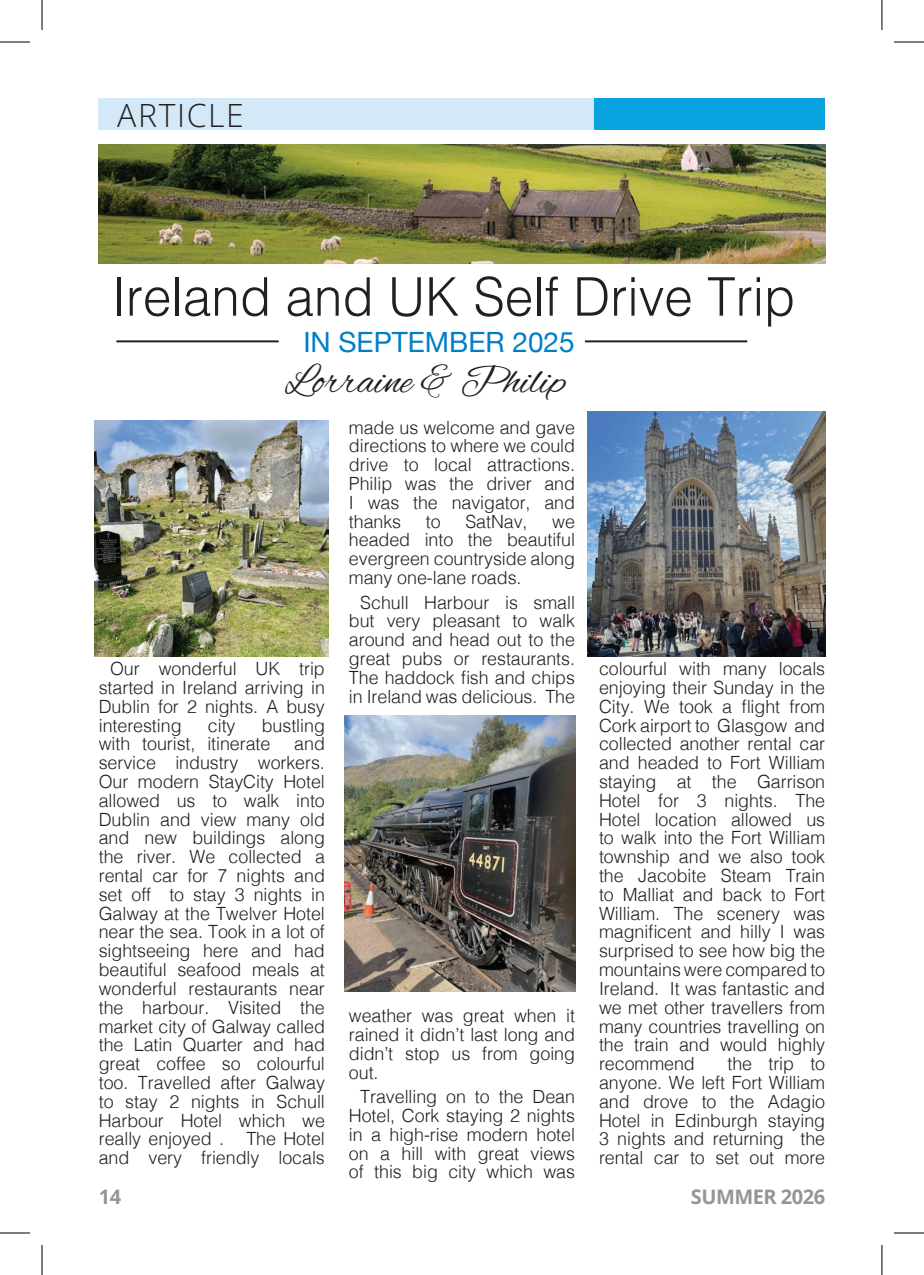
<style>
.page{position:relative;width:924px;height:1275px;background:#fff}
.page>*{position:absolute;margin:0;border:0;box-sizing:border-box;transform-origin:0 0}
.t1{font:300 53.4px "Helvetica";color:#231f20;scale:.96 1}
.t2{font:42px "Alex Brush";color:#231f20}
.t3{font:300 32px "Open Sans";letter-spacing:.05em;color:#231f20}
.t4{font:28px "Helvetica Neue";color:#007ec5}
.t5{font:700 20px "Open Sans";letter-spacing:-.025em;color:#939598}
.t6{font:300 18.2px/18.8px "Helvetica";letter-spacing:-.005em;color:#231f20;text-align:justify}
</style>
<div class="page">
<div style="left:99px;top:99px;width:725px;height:31px;background:#d4e9f7"></div>
<div style="left:594px;top:99px;width:230px;height:31px;background:#08a2de"></div>
<img style="left:99px;top:144px;width:725px;height:119px">
<hr style="left:116px;top:340px;width:162px;height:2px;background:#231f20">
<hr style="left:584px;top:340px;width:163px;height:2px;background:#231f20">
<img style="left:344px;top:715px;width:230px;height:276px">
<img style="left:94px;top:420px;width:234px;height:236px">
<img style="left:587px;top:411px;width:237px;height:245px">
<hr style="left:0;top:42px;width:30px;height:1px;background:#000">
<hr style="left:893px;top:42px;width:30px;height:1px;background:#000">
<hr style="left:0;top:1232px;width:30px;height:1px;background:#000">
<hr style="left:893px;top:1232px;width:30px;height:1px;background:#000">
<hr style="left:42px;top:0;width:1px;height:30px;background:#000">
<hr style="left:42px;top:1245px;width:1px;height:30px;background:#000">
<hr style="left:881px;top:0;width:1px;height:30px;background:#000">
<hr style="left:881px;top:1245px;width:1px;height:30px;background:#000">
<h3 class="t3" style="left:117px;top:93px;width:128px">ARTICLE</h3>
<h1 class="t1" style="left:111px;top:251px;width:713px">Ireland and UK Self Drive Trip</h1>
<h3 class="t4" style="left:303px;top:322px;width:273px">IN SEPTEMBER 2025</h3>
<h2 class="t2" style="left:285px;top:357px;width:282px">Lorraine &amp; Philip</h2>
<p class="t6" style="left:99px;top:658px;width:227px;text-indent:11px">Our wonderful UK trip started in Ireland arriving in Dublin for 2 nights. A busy interesting</p>
<p class="t6" style="left:99px;top:714px;width:227px;text-indent:163px">bustling with tourist, itinerate</p>
<p class="t6" style="left:208px;top:714px;width:29px">city</p>
<p class="t6" style="left:99px;top:733px;width:227px;text-indent:195px">and service industry workers.<br>Our modern StayCity Hotel allowed us to walk into Dublin and view many old and new buildings along the river. We collected a rental car for 7 nights and set off to stay 3 nights in Galway at the Twelver Hotel near the sea. Took in a lot of sightseeing here and had beautiful seafood meals at wonderful restaurants near the harbour. Visited the market city of Galway called the Latin Quarter and had great coffee so colourful too. Travelled after Galway to stay 2 nights in Schull Harbour Hotel which we really enjoyed . The Hotel and very friendly locals</p>
<p class="t6" style="left:349px;top:416px;width:227px">made us welcome and gave directions to where we could drive to local attractions.<br>Philip was the driver and I was the navigator, and thanks</p>
<p class="t6" style="left:425px;top:510px;width:16px">to</p>
<p class="t6" style="left:465px;top:510px;width:64px">SatNav,</p>
<p class="t6" style="left:349px;top:510px;width:227px;text-indent:203px">we headed into the beautiful evergreen countryside along many one-lane roads.</p>
<p class="t6" style="left:349px;top:591px;width:227px;text-indent:11px">Schull Harbour is small but very pleasant to walk around and head out to the great pubs or restaurants.<br>The haddock fish and chips in Ireland was delicious. The</p>
<p class="t6" style="left:349px;top:1005px;width:227px">weather was great when it rained it didn’t last long and didn’t stop us from going out.</p>
<p class="t6" style="left:349px;top:1086px;width:227px;text-indent:11px">Travelling on to the Dean Hotel, Cork staying 2 nights in a high-rise modern hotel on a hill with great views of this big city which was</p>
<p class="t6" style="left:598px;top:658px;width:227px">colourful with many locals enjoying their Sunday in the City. We took a flight from Cork airport to Glasgow and collected another rental car and headed to Fort William staying at the Garrison Hotel for 3 nights. The Hotel location allowed us to walk into the Fort William township and we also took the Jacobite Steam Train to Malliat and back to Fort William. The scenery was magnificent and hilly I was surprised to see how big the mountains were compared to Ireland. It was fantastic and we met other travellers from many countries travelling on the train and would highly recommend</p>
<p class="t6" style="left:598px;top:1053px;width:227px;text-indent:128px">the trip to anyone. We left Fort William and drove to the Adagio Hotel in Edinburgh staying 3 nights and returning the rental car to set out more</p>
<p class="t5" style="left:99px;top:1182px;width:24px">14</p>
<p class="t5" style="left:690px;top:1182px;width:136px">SUMMER 2026</p>
</div>
